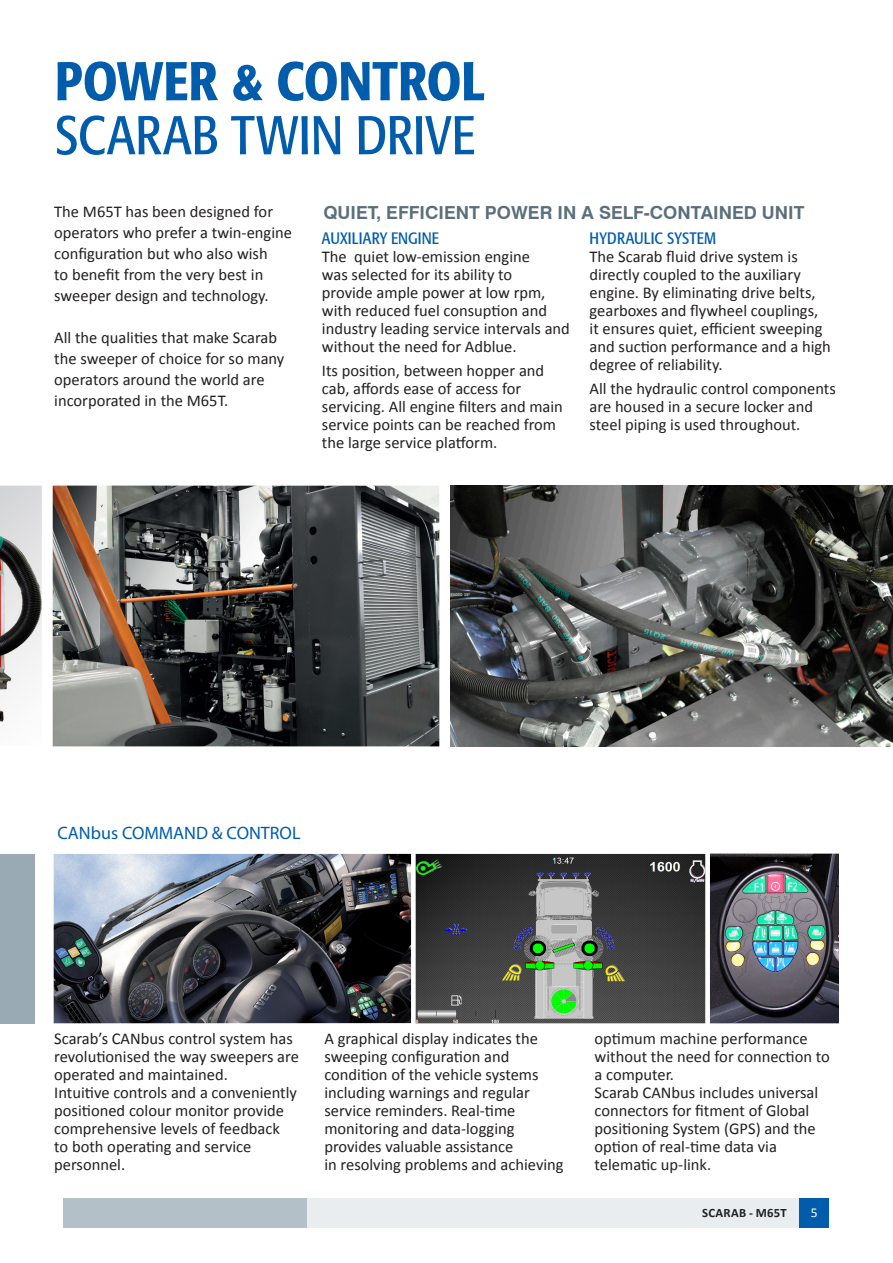
<style>
.page{position:relative;width:893px;height:1263px;background:#fff}
.page>*{position:absolute;margin:0;border:0;box-sizing:border-box;transform-origin:0 0}
.t1{font:condensed 54px "Formata";letter-spacing:.005em;color:#015dab}
.t2{font:500 condensed 54px "Formata";letter-spacing:-.005em;color:#015dab}
.t3{font:700 18px "Swiss 721 BT";color:#5b6f7b}
.t4{font:18px "Myriad Pro";color:#015dab}
.t5{font:16.5px/18px "Calibri";color:#231f20}
.t6{font:condensed 16.5px "Formata";letter-spacing:.005em;color:#015dab}
.t7{font:13.5px "Calibri";color:#fff}
.t8{font:700 12.75px "Calibri";letter-spacing:.015em;color:#231f20}
</style>
<div class="page">
<div style="left:64px;top:1198px;width:765px;height:29px;background:#eaedf0"></div>
<div style="left:799px;top:1198px;width:30px;height:29px;background:#015dab"></div>
<div style="left:64px;top:1198px;width:243px;height:29px;background:#b3c0c8"></div>
<div style="left:0;top:854px;width:34px;height:169px;background:#9aaab4"></div>
<img style="left:0;top:486px;width:42px;height:236px">
<img style="left:53px;top:486px;width:386px;height:260px">
<img style="left:450px;top:486px;width:443px;height:260px">
<img style="left:54px;top:854px;width:357px;height:169px">
<img style="left:416px;top:854px;width:289px;height:169px">
<img style="left:710px;top:853px;width:129px;height:170px">
<p class="t2" style="left:55px;top:48px;width:431px">POWER &amp; CONTROL</p>
<p class="t1" style="left:55px;top:104px;width:422px">SCARAB TWIN DRIVE</p>
<p class="t5" style="left:54px;top:201px;width:239px;line-height:21px">The M65T has been designed for operators who prefer a twin-engine configuration but who also wish<br>to benefit from the very best in sweeper design and technology.</p>
<p class="t5" style="left:54px;top:327px;width:232px;line-height:21px">All the qualities that make Scarab the sweeper of choice for so many operators around the world are incorporated in the M65T.</p>
<p class="t3" style="left:323px;top:202px;width:482px">QUIET, EFFICIENT POWER IN A SELF-CONTAINED UNIT</p>
<p class="t6" style="left:322px;top:229px;width:119px">AUXILIARY ENGINE</p>
<p class="t5" style="left:322px;top:248px;width:249px">The quiet low-emission engine<br>was selected for its ability to<br>provide ample power at low rpm, with reduced fuel consuption and industry leading service intervals and without the need for Adblue.</p>
<p class="t5" style="left:322px;top:362px;width:243px">Its position, between hopper and cab, affords ease of access for servicing. All engine filters and main service points can be reached from the large service platform.</p>
<p class="t6" style="left:590px;top:229px;width:128px">HYDRAULIC SYSTEM</p>
<p class="t5" style="left:590px;top:248px;width:243px">The Scarab fluid drive system is directly coupled to the auxiliary engine. By eliminating drive belts, gearboxes and flywheel couplings, it ensures quiet, efficient sweeping and suction performance and a high degree of reliability.</p>
<p class="t5" style="left:590px;top:380px;width:248px">All the hydraulic control components are housed in a secure locker and steel piping is used throughout.</p>
<p class="t4" style="left:57px;top:821px;width:245px">CANbus COMMAND &amp; CONTROL</p>
<p class="t5" style="left:54px;top:1029px;width:246px">Scarab’s CANbus control system has revolutionised the way sweepers are operated and maintained.</p>
<p class="t5" style="left:54px;top:1083px;width:244px">Intuitive controls and a conveniently positioned colour monitor provide comprehensive levels of feedback to both operating and service personnel.</p>
<p class="t5" style="left:324px;top:1029px;width:241px">A graphical display indicates the sweeping configuration and condition of the vehicle systems including warnings and regular service reminders. Real-time monitoring and data-logging provides valuable assistance<br>in resolving problems and achieving</p>
<p class="t5" style="left:595px;top:1029px;width:237px">optimum machine performance without the need for connection to a computer.</p>
<p class="t5" style="left:595px;top:1083px;width:225px">Scarab CANbus includes universal connectors for fitment of Global positioning System (GPS) and the option of real-time data via telematic up-link.</p>
<p class="t8" style="left:702px;top:1204px;width:86px">SCARAB - M65T</p>
<p class="t7" style="left:811px;top:1204px;width:8px">5</p>
</div>
